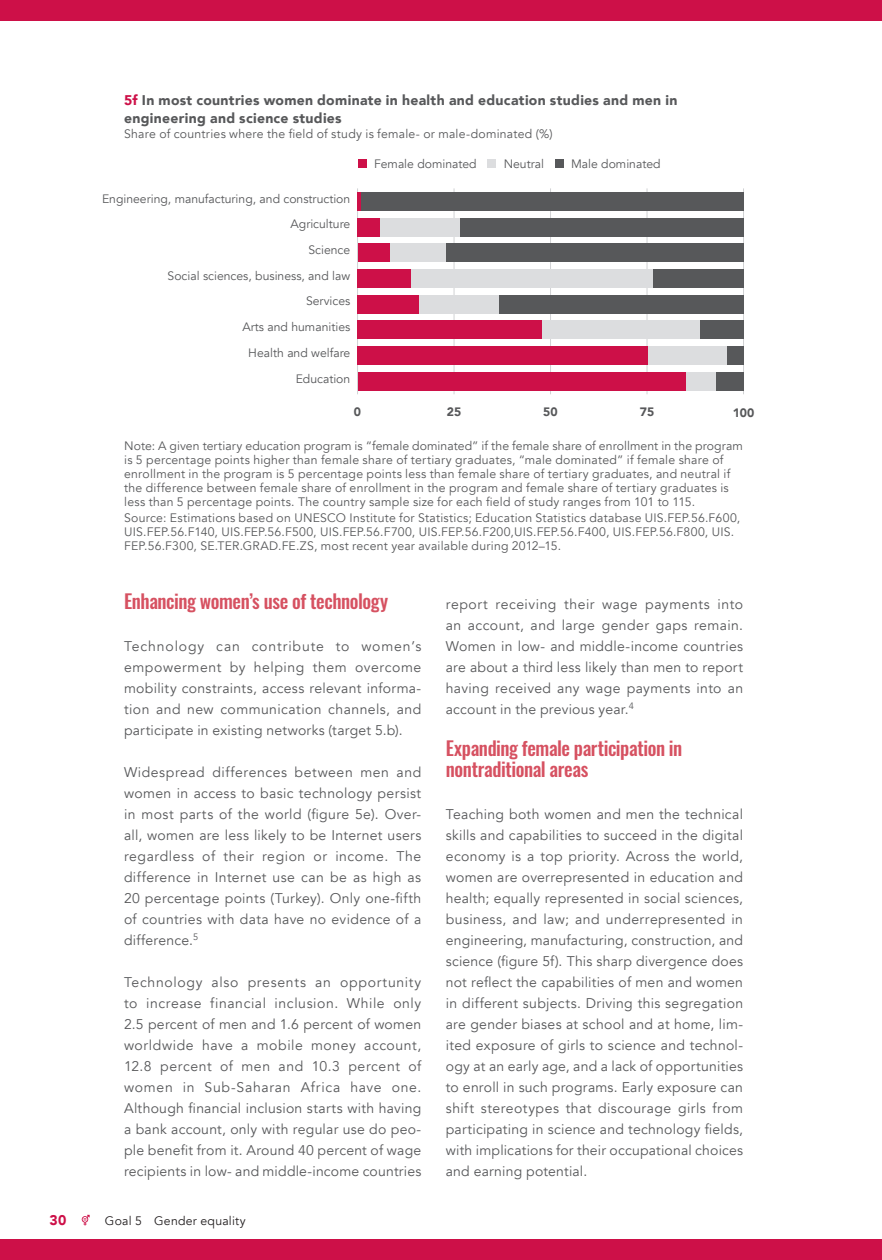
<style>
.page{position:relative;width:882px;height:1260px;background:#fff}
.page>*{position:absolute;margin:0;border:0;box-sizing:border-box;transform-origin:0 0}
.t1{font:500 19.25px/21px "Oswald";letter-spacing:-.025em;color:#d65161}
.t2{font:14px/21px "Avenir";letter-spacing:.015em;color:#57585a;text-align:justify}
.t3{font:900 14px/17.5px "Avenir";letter-spacing:.02em;color:#57585a}
.t4{font:900 14px "Avenir";color:#cd1048}
.t5{font:12.25px/14px "Avenir";letter-spacing:.015em;color:#57585a}
.t6{font:12.25px "Avenir";letter-spacing:.02em;color:#231f20}
.t7{font:900 12.25px "Avenir";color:#57585a}
.s1{color:#cd1048}
</style>
<div class="page">
<div style="left:0;top:0;width:882px;height:21px;background:#cd1048"></div>
<div style="left:0;top:1239px;width:882px;height:21px;background:#cd1048"></div>
<svg style="left:82px;top:1215px;width:8px;height:10px"></svg>
<hr style="left:357px;top:188px;width:1px;height:206px;background:#d1d2d4">
<hr style="left:454px;top:188px;width:1px;height:206px;background:#d1d2d4">
<hr style="left:550px;top:188px;width:1px;height:206px;background:#d1d2d4">
<hr style="left:647px;top:188px;width:1px;height:206px;background:#d1d2d4">
<hr style="left:743px;top:188px;width:1px;height:206px;background:#d1d2d4">
<div style="left:361px;top:192px;width:383px;height:19px;background:#57585a"></div>
<div style="left:460px;top:218px;width:284px;height:18px;background:#57585a"></div>
<div style="left:446px;top:243px;width:298px;height:19px;background:#57585a"></div>
<div style="left:653px;top:269px;width:91px;height:19px;background:#57585a"></div>
<div style="left:499px;top:295px;width:245px;height:18px;background:#57585a"></div>
<div style="left:699px;top:321px;width:45px;height:18px;background:#57585a"></div>
<div style="left:726px;top:346px;width:17px;height:19px;background:#57585a"></div>
<div style="left:716px;top:372px;width:28px;height:19px;background:#57585a"></div>
<div style="left:380px;top:218px;width:80px;height:18px;background:#dcdddf"></div>
<div style="left:389px;top:243px;width:57px;height:19px;background:#dcdddf"></div>
<div style="left:411px;top:269px;width:242px;height:19px;background:#dcdddf"></div>
<div style="left:419px;top:295px;width:80px;height:18px;background:#dcdddf"></div>
<div style="left:542px;top:321px;width:157px;height:18px;background:#dcdddf"></div>
<div style="left:648px;top:346px;width:78px;height:19px;background:#dcdddf"></div>
<div style="left:685px;top:372px;width:31px;height:19px;background:#dcdddf"></div>
<hr style="left:358px;top:192px;width:3px;height:19px;background:#cd1048">
<div style="left:358px;top:218px;width:22px;height:18px;background:#cd1048"></div>
<div style="left:358px;top:243px;width:31px;height:19px;background:#cd1048"></div>
<div style="left:358px;top:269px;width:53px;height:19px;background:#cd1048"></div>
<div style="left:358px;top:295px;width:61px;height:18px;background:#cd1048"></div>
<div style="left:358px;top:321px;width:184px;height:18px;background:#cd1048"></div>
<div style="left:358px;top:346px;width:290px;height:19px;background:#cd1048"></div>
<div style="left:358px;top:372px;width:327px;height:19px;background:#cd1048"></div>
<div style="left:358px;top:159px;width:8px;height:9px;background:#cd1048"></div>
<div style="left:487px;top:159px;width:9px;height:9px;background:#dcdddf"></div>
<div style="left:555px;top:159px;width:8px;height:9px;background:#57585a"></div>
<p class="t3" style="left:124px;top:91px;width:555px"><span class="s1">5f</span> In most countries women dominate in health and education studies and men in engineering and science studies</p>
<p class="t5" style="left:124px;top:127px;width:430px">Share of countries where the field of study is female- or male-dominated (%)</p>
<p class="t5" style="left:102px;top:192px;width:250px">Engineering, manufacturing, and construction</p>
<p class="t5" style="left:291px;top:217px;width:61px">Agriculture</p>
<p class="t5" style="left:309px;top:243px;width:43px">Science</p>
<p class="t5" style="left:168px;top:269px;width:184px">Social sciences, business, and law</p>
<p class="t5" style="left:306px;top:294px;width:46px">Services</p>
<p class="t5" style="left:242px;top:320px;width:109px">Arts and humanities</p>
<p class="t5" style="left:248px;top:346px;width:104px">Health and welfare</p>
<p class="t5" style="left:296px;top:372px;width:56px">Education</p>
<p class="t5" style="left:374px;top:157px;width:104px">Female dominated</p>
<p class="t5" style="left:504px;top:157px;width:42px">Neutral</p>
<p class="t5" style="left:571px;top:157px;width:91px">Male dominated</p>
<p class="t7" style="left:354px;top:401px;width:9px">0</p>
<p class="t7" style="left:447px;top:401px;width:16px">25</p>
<p class="t7" style="left:543px;top:402px;width:16px">50</p>
<p class="t7" style="left:640px;top:401px;width:16px">75</p>
<p class="t7" style="left:733px;top:402px;width:23px">100</p>
<p class="t5" style="left:124px;top:439px;width:620px">Note: A given tertiary education program is “female dominated” if the female share of enrollment in the program is 5 percentage points higher than female share of tertiary graduates, “male dominated” if female share of enrollment in the program is 5 percentage points less than female share of tertiary graduates, and neutral if the difference between female share of enrollment in the program and female share of tertiary graduates is less than 5 percentage points. The country sample size for each field of study ranges from 101 to 115.</p>
<p class="t5" style="left:124px;top:511px;width:618px">Source: Estimations based on UNESCO Institute for Statistics; Education Statistics database UIS.FEP.56.F600,<br>UIS.FEP.56.F140, UIS.FEP.56.F500, UIS.FEP.56.F700, UIS.FEP.56.F200,UIS.FEP.56.F400, UIS.FEP.56.F800, UIS.<br>FEP.56.F300, SE.TER.GRAD.FE.ZS, most recent year available during 2012–15.</p>
<h1 class="t1" style="left:124px;top:591px;width:266px">Enhancing women’s use of technology</h1>
<p class="t2" style="left:124px;top:636px;width:299px">Technology can contribute to women’s empowerment by helping them overcome mobility constraints, access relevant informa&shy;tion and new communication channels, and participate in existing networks (target 5.b).</p>
<p class="t2" style="left:124px;top:762px;width:299px">Widespread differences between men and women in access to basic technology persist in most parts of the world (figure 5e). Over&shy;all, women are less likely to be Internet users regardless of their region or income. The difference in Internet use can be as high as 20 percentage points (Turkey). Only one-fifth of countries with data have no evidence of a difference.<sup>5</sup></p>
<p class="t2" style="left:124px;top:972px;width:299px">Technology also presents an opportunity to increase financial inclusion. While only 2.5 percent of men and 1.6 percent of women worldwide have a mobile money account, 12.8 percent of men and 10.3 percent of women in Sub-Saharan Africa have one.<br>Although financial inclusion starts with having a bank account, only with regular use do peo&shy;ple benefit from it. Around 40 percent of wage recipients in low- and middle-income countries</p>
<p class="t4" style="left:50px;top:1208px;width:18px">30</p>
<p class="t6" style="left:105px;top:1213px;width:142px">Goal 5 Gender equality</p>
<p class="t2" style="left:446px;top:594px;width:299px">report receiving their wage payments into an account, and large gender gaps remain.<br>Women in low- and middle-income countries are about a third less likely than men to report having received any wage payments into an account in the previous year.<sup>4</sup></p>
<h1 class="t1" style="left:446px;top:738px;width:238px">Expanding female participation in nontraditional areas</h1>
<p class="t2" style="left:446px;top:804px;width:299px">Teaching both women and men the technical skills and capabilities to succeed in the digital economy is a top priority. Across the world, women are overrepresented in education and health; equally represented in social sciences, business, and law; and underrepresented in engineering, manufacturing, construction, and science (figure 5f). This sharp divergence does not reflect the capabilities of men and women in different subjects. Driving this segregation are gender biases at school and at home, lim&shy;ited exposure of girls to science and technol&shy;ogy at an early age, and a lack of opportunities to enroll in such programs. Early exposure can shift stereotypes that discourage girls from participating in science and technology fields, with implications for their occupational choices and earning potential.</p>
</div>
